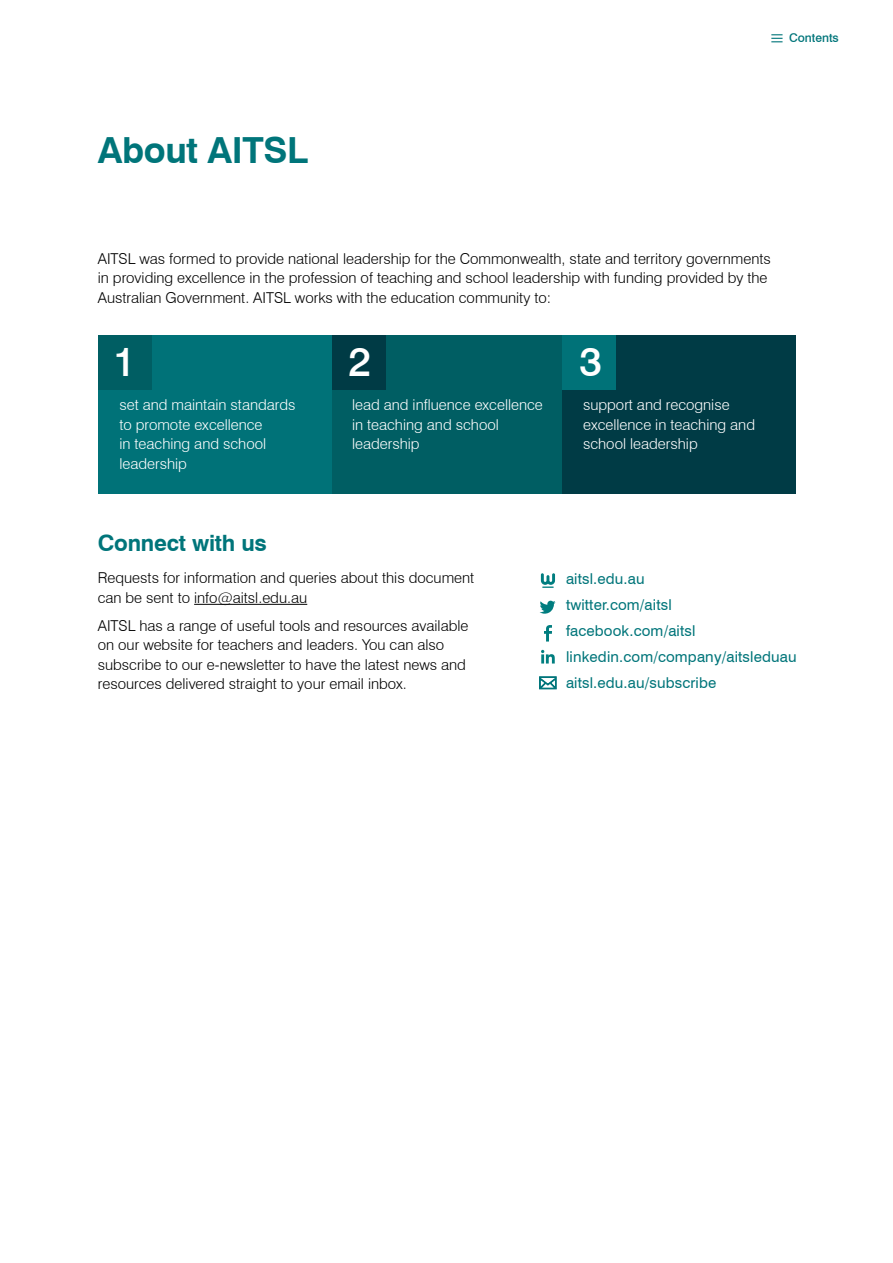
<style>
.page{position:relative;width:893px;height:1263px;background:#fff}
.page>*{position:absolute;margin:0;border:0;box-sizing:border-box;transform-origin:0 0}
.Bullet_1__Intro{font:500 40.8px "Swiss 721 BT";color:#fff}
.Heading_1{font:700 36px "Swiss 721 BT";letter-spacing:-.01em;color:#00757a}
.Heading_2{font:700 22.5px "Swiss 721 BT";letter-spacing:-.01em;color:#00757a}
.Body_Text{font:300 15px/19.5px "Swiss 721 BT";color:#000}
.Bullet_1{font:300 15px/19.5px "Swiss 721 BT";color:#fff}
.contact_base{font:15px "Swiss 721 BT";letter-spacing:.01em;color:#00757a}
.t1{font:500 12px "Swiss 721 BT";color:#00757a}
</style>
<div class="page">
<div style="left:331px;top:335px;width:234px;height:158px;background:#005e63"></div>
<div style="left:562px;top:335px;width:234px;height:158px;background:#003b45"></div>
<div style="left:98px;top:335px;width:234px;height:158px;background:#007278"></div>
<div style="left:332px;top:335px;width:54px;height:55px;background:#003b45"></div>
<div style="left:562px;top:335px;width:54px;height:55px;background:#007278"></div>
<div style="left:98px;top:335px;width:54px;height:55px;background:#005e63"></div>
<hr style="left:194px;top:604px;width:113px;height:1px;background:#000">
<svg style="left:541px;top:573px;width:14px;height:15px"></svg>
<svg style="left:540px;top:601px;width:16px;height:13px"></svg>
<svg style="left:544px;top:625px;width:8px;height:16px"></svg>
<svg style="left:539px;top:676px;width:18px;height:13px"></svg>
<svg style="left:541px;top:650px;width:14px;height:13px"></svg>
<svg style="left:771px;top:34px;width:11px;height:8px"></svg>
<p class="t1" style="left:789px;top:30px;width:51px">Contents</p>
<p class="Heading_1" style="left:98px;top:129px;width:212px">About AITSL</p>
<p class="Body_Text" style="left:98px;top:249px;width:675px">AITSL was formed to provide national leadership for the Commonwealth, state and territory governments in providing excellence in the profession of teaching and school leadership with funding provided by the<br>Australian Government. AITSL works with the education community to:</p>
<p class="Bullet_1__Intro" style="left:113px;top:337px;width:24px">1</p>
<p class="Bullet_1__Intro" style="left:349px;top:337px;width:24px">2</p>
<p class="Bullet_1__Intro" style="left:579px;top:337px;width:24px">3</p>
<p class="Bullet_1" style="left:119px;top:395px;width:178px">set and maintain standards to promote excellence<br>in teaching and school leadership</p>
<p class="Bullet_1" style="left:352px;top:395px;width:192px">lead and influence excellence in teaching and school leadership</p>
<p class="Bullet_1" style="left:583px;top:395px;width:173px">support and recognise excellence in teaching and school leadership</p>
<p class="Heading_2" style="left:98px;top:529px;width:171px">Connect with us</p>
<p class="Body_Text" style="left:98px;top:568px;width:378px">Requests for information and queries about this document can be sent to info@aitsl.edu.au</p>
<p class="Body_Text" style="left:98px;top:615px;width:372px">AITSL has a range of useful tools and resources available on our website for teachers and leaders. You can also subscribe to our e-newsletter to have the latest news and resources delivered straight to your email inbox.</p>
<p class="contact_base" style="left:566px;top:569px;width:80px">aitsl.edu.au</p>
<p class="contact_base" style="left:566px;top:595px;width:107px">twitter.com/aitsl</p>
<p class="contact_base" style="left:566px;top:621px;width:131px">facebook.com/aitsl</p>
<p class="contact_base" style="left:566px;top:647px;width:232px">linkedin.com/company/aitsleduau</p>
<p class="contact_base" style="left:566px;top:673px;width:152px">aitsl.edu.au/subscribe</p>
</div>
